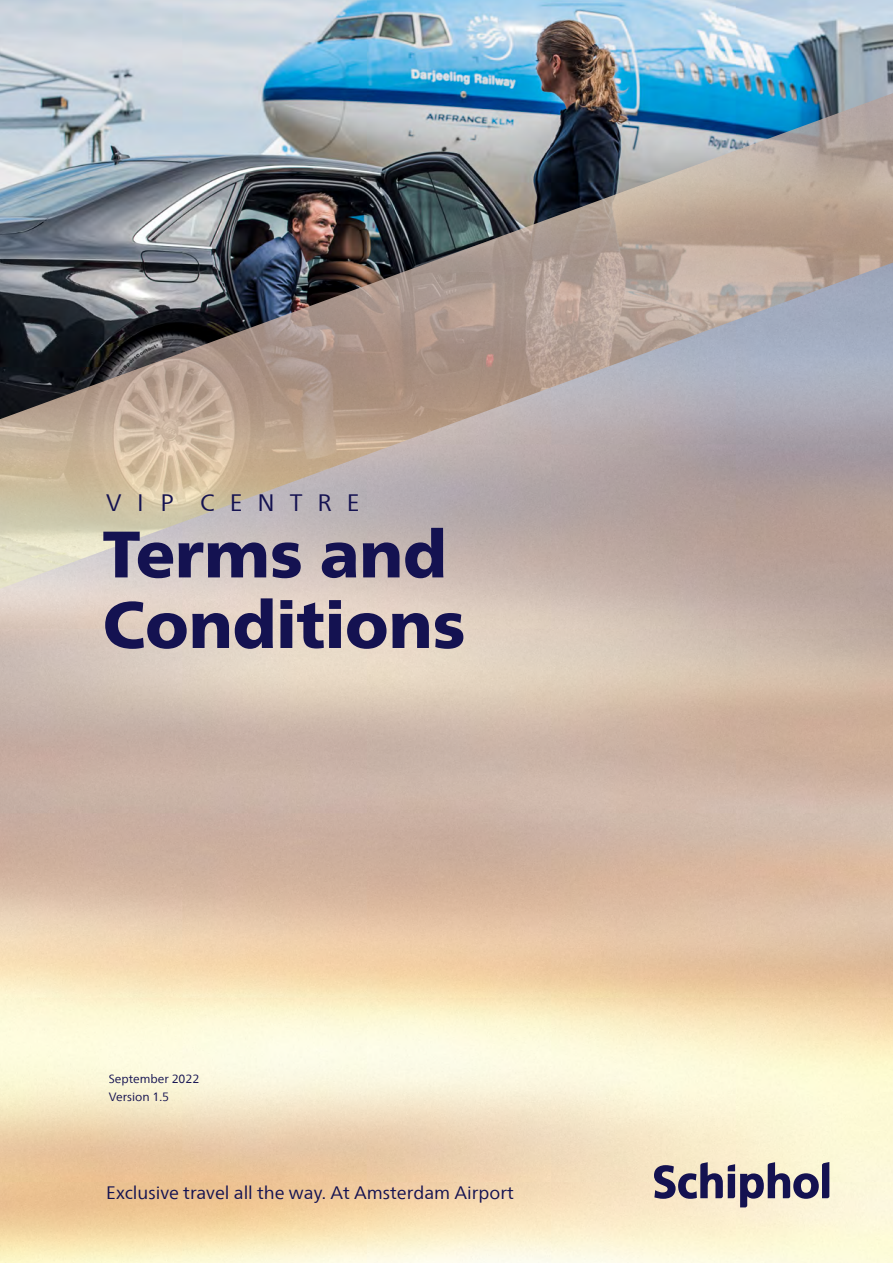
<style>
.page{position:relative;width:893px;height:1263px;background:#fff}
.page>*{position:absolute;margin:0;border:0;box-sizing:border-box;transform-origin:0 0}
.t1{font:900 65.55px/70.5px "Frutigerfor Schiphol";color:#141251}
.t2{font:23.7px "Frutigerfor Schiphol";letter-spacing:.63em;color:#141251}
.t3{font:18px "Frutigerfor Schiphol";color:#141251}
.t4{font:12px/18px "Frutigerfor Schiphol";color:#141251}
</style>
<div class="page">
<img style="left:0;top:0;width:893px;height:93px">
<img style="left:0;top:93px;width:893px;height:170px">
<img style="left:0;top:263px;width:893px;height:1000px">
<svg style="left:654px;top:1162px;width:175px;height:45px"></svg>
<h2 class="t2" style="left:106px;top:488px;width:255px">VIP CENTRE</h2>
<h1 class="t1" style="left:103px;top:519px;width:364px">Terms and<br>Conditions</h1>
<p class="t4" style="left:109px;top:1069px;width:92px">September 2022<br>Version 1.5</p>
<p class="t3" style="left:106px;top:1182px;width:409px">Exclusive travel all the way. At Amsterdam Airport</p>
</div>
